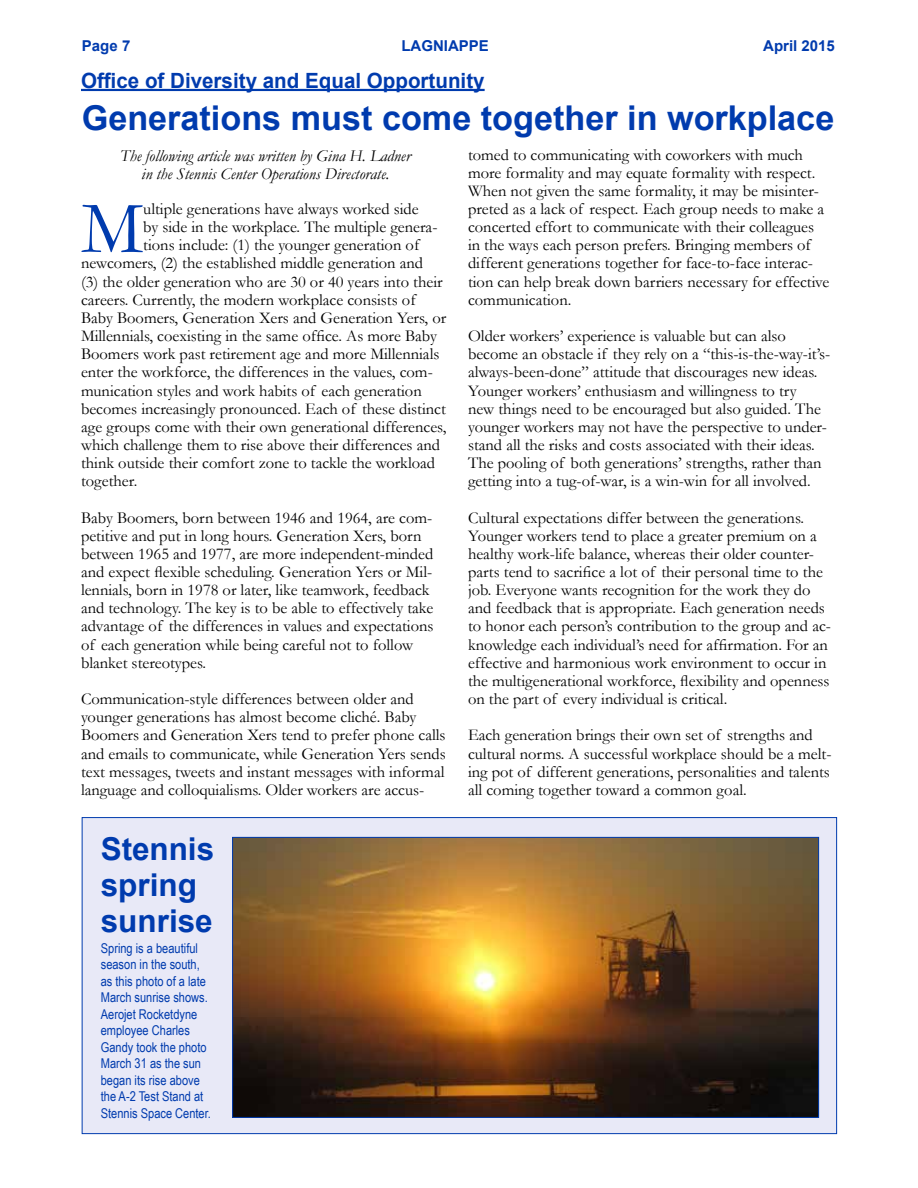
<style>
.page{position:relative;width:918px;height:1188px;background:#fff}
.page>*{position:absolute;margin:0;border:0;box-sizing:border-box;transform-origin:0 0}
.t1{font:74.7px "Garamond";color:#003bae}
.t2{font:700 34.2px "Arial";color:#003bae}
.t3{font:700 31.5px/36px "Arial";color:#003bae}
.t4{font:700 21px "Arial";color:#003bae}
.t5{font:16.5px/18.1px "Garamond";color:#000}
.t6{font:italic 16.5px/18.1px "Garamond";color:#000;text-align:center}
.t7{font:700 15px "Arial";color:#003bae}
.t8{font:13.5px/16.5px "Arial Narrow";color:#003bae}
</style>
<div class="page">
<div style="left:82px;top:817px;width:755px;height:317px;background:#e8e9f7;border:1px solid #003bae"></div>
<hr style="left:81px;top:89px;width:404px;height:2px;background:#003bae">
<img style="left:234px;top:839px;width:583px;height:277px">
<div style="left:232px;top:837px;width:587px;height:281px;border:1px solid #003bae"></div>
<p class="t7" style="left:82px;top:35px;width:50px">Page 7</p>
<p class="t7" style="left:401px;top:35px;width:89px">LAGNIAPPE</p>
<p class="t7" style="left:763px;top:35px;width:73px">April 2015</p>
<p class="t4" style="left:81px;top:66px;width:405px">Office of Diversity and Equal Opportunity</p>
<h2 class="t2" style="left:82px;top:96px;width:754px">Generations must come together in workplace</h2>
<p class="t6" style="left:120px;top:146px;width:292px">The following article was written by Gina H. Ladner in the Stennis Center Operations Directorate.</p>
<h1 class="t1" style="left:81px;top:178px;width:64px">M</h1>
<p class="t5" style="left:143px;top:199px;width:277px">ultiple generations have always worked side</p>
<p class="t5" style="left:143px;top:218px;width:296px">by side in the workplace. The multiple genera-</p>
<p class="t5" style="left:143px;top:236px;width:278px">tions include: (1) the younger generation of</p>
<p class="t5" style="left:81px;top:254px;width:344px">newcomers, (2) the established middle generation and</p>
<p class="t5" style="left:81px;top:272px;width:363px">(3) the older generation who are 30 or 40 years into their</p>
<p class="t5" style="left:81px;top:290px;width:336px">careers. Currently, the modern workplace consists of</p>
<p class="t5" style="left:81px;top:308px;width:367px">Baby Boomers, Generation Xers and Generation Yers, or</p>
<p class="t5" style="left:81px;top:326px;width:358px">Millennials, coexisting in the same office. As more Baby</p>
<p class="t5" style="left:81px;top:345px;width:360px">Boomers work past retirement age and more Millennials</p>
<p class="t5" style="left:81px;top:363px;width:353px">enter the workforce, the differences in the values, com-</p>
<p class="t5" style="left:81px;top:381px;width:342px">munication styles and work habits of each generation</p>
<p class="t5" style="left:81px;top:399px;width:366px">becomes increasingly pronounced. Each of these distinct</p>
<p class="t5" style="left:81px;top:417px;width:367px">age groups come with their own generational differences,</p>
<p class="t5" style="left:81px;top:435px;width:361px">which challenge them to rise above their differences and</p>
<p class="t5" style="left:81px;top:453px;width:356px">think outside their comfort zone to tackle the workload</p>
<p class="t5" style="left:81px;top:472px;width:58px">together.</p>
<p class="t5" style="left:81px;top:508px;width:354px">Baby Boomers, born between 1946 and 1964, are com&shy;petitive and put in long hours. Generation Xers, born between 1965 and 1977, are more independent-minded and expect flexible scheduling. Generation Yers or Mil&shy;lennials, born in 1978 or later, like teamwork, feedback and technology. The key is to be able to effectively take advantage of the differences in values and expectations of each generation while being careful not to follow blanket stereotypes.</p>
<p class="t5" style="left:81px;top:689px;width:366px">Communication-style differences between older and younger generations has almost become cliché. Baby Boomers and Generation Xers tend to prefer phone calls and emails to communicate, while Generation Yers sends text messages, tweets and instant messages with informal language and colloquialisms. Older workers are accus-</p>
<h3 class="t3" style="left:101px;top:832px;width:115px">Stennis spring sunrise</h3>
<p class="t8" style="left:101px;top:939px;width:112px">Spring is a beautiful season in the south, as this photo of a late<br>March sunrise shows.<br>Aerojet Rocketdyne employee Charles<br>Gandy took the photo<br>March 31 as the sun began its rise above the A-2 Test Stand at<br>Stennis Space Center.</p>
<p class="t5" style="left:468px;top:145px;width:363px">tomed to communicating with coworkers with much more formality and may equate formality with respect.<br>When not given the same formality, it may be misinter&shy;preted as a lack of respect. Each group needs to make a concerted effort to communicate with their colleagues in the ways each person prefers. Bringing members of different generations together for face-to-face interac&shy;tion can help break down barriers necessary for effective communication.</p>
<p class="t5" style="left:468px;top:326px;width:364px">Older workers’ experience is valuable but can also become an obstacle if they rely on a “this-is-the-way-it’s&shy;always-been-done” attitude that discourages new ideas.<br>Younger workers’ enthusiasm and willingness to try<br>new things need to be encouraged but also guided. The younger workers may not have the perspective to under&shy;stand all the risks and costs associated with their ideas.<br>The pooling of both generations’ strengths, rather than getting into a tug-of-war, is a win-win for all involved.</p>
<p class="t5" style="left:468px;top:508px;width:365px">Cultural expectations differ between the generations.<br>Younger workers tend to place a greater premium on a healthy work-life balance, whereas their older counter&shy;parts tend to sacrifice a lot of their personal time to the job. Everyone wants recognition for the work they do and feedback that is appropriate. Each generation needs to honor each person’s contribution to the group and ac&shy;knowledge each individual’s need for affirmation. For an effective and harmonious work environment to occur in the multigenerational workforce, flexibility and openness on the part of every individual is critical.</p>
<p class="t5" style="left:468px;top:726px;width:365px">Each generation brings their own set of strengths and cultural norms. A successful workplace should be a melt&shy;ing pot of different generations, personalities and talents all coming together toward a common goal.</p>
</div>
